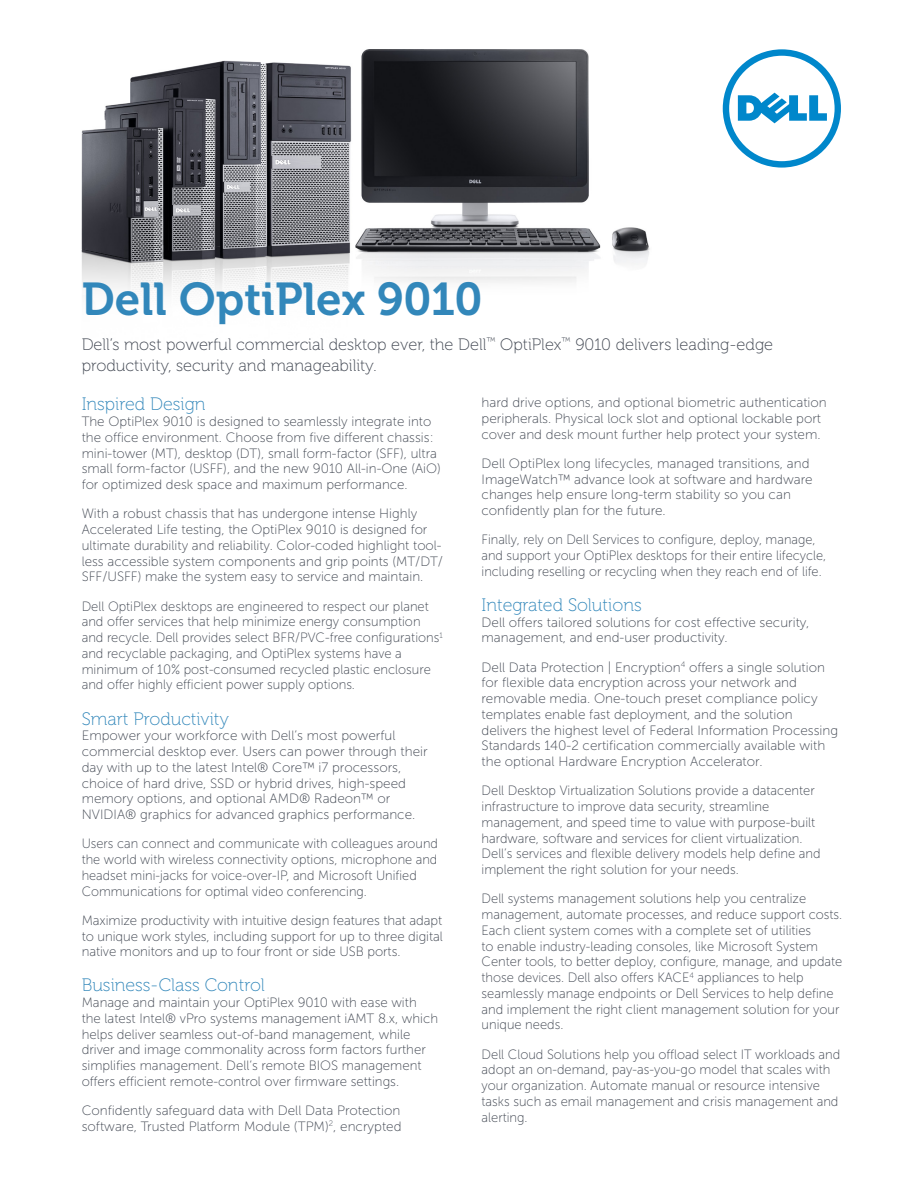
<style>
.page{position:relative;width:918px;height:1188px;background:#fff}
.page>*{position:absolute;margin:0;border:0;box-sizing:border-box;transform-origin:0 0}
.t1{font:45.9px "Museo For Dell 700";color:#3287ba}
.t2{font:18px "Museo For Dell 100";color:#3287ba}
.t3{font:16.5px/21px "Museo For Dell 100";color:#3e444f}
.t4{font:13.5px/15.8px "Museo Sans For Dell 100";color:#3e444f}
.t5{font:13.5px/15.8px "Museo Sans For Dell 100";color:#3e444f;scale:.96 1}
.t6{font:13.5px/15.8px "Museo Sans For Dell 100";color:#3e444f;scale:.95 1}
</style>
<div class="page">
<svg style="left:723px;top:49px;width:118px;height:119px"></svg>
<img style="left:82px;top:49px;width:568px;height:243px">
<p class="t1" style="left:82px;top:274px;width:402px">Dell OptiPlex 9010</p>
<p class="t3" style="left:82px;top:334px;width:693px">Dell’s most powerful commercial desktop ever, the Dell<sup>™</sup> OptiPlex<sup>™</sup> 9010 delivers leading-edge productivity, security and manageability.</p>
<p class="t2" style="left:82px;top:395px;width:125px">Inspired Design</p>
<p class="t4" style="left:82px;top:414px;width:361px">The OptiPlex 9010 is designed to seamlessly integrate into the office environment. Choose from five different chassis: mini-tower (MT), desktop (DT), small form-factor (SFF), ultra small form-factor (USFF), and the new 9010 All-in-One (AiO) for optimized desk space and maximum performance.</p>
<p class="t4" style="left:82px;top:506px;width:363px">With a robust chassis that has undergone intense Highly Accelerated Life testing, the OptiPlex 9010 is designed for ultimate durability and reliability. Color-coded highlight tool&shy;less accessible system components and grip points (MT/DT/ SFF/USFF) make the system easy to service and maintain.</p>
<p class="t5" style="left:82px;top:598px;width:378px">Dell OptiPlex desktops are engineered to respect our planet and offer services that help minimize energy consumption and recycle. Dell provides select BFR/PVC-free configurations<sup>1 </sup>and recyclable packaging, and OptiPlex systems have a minimum of 10% post-consumed recycled plastic enclosure and offer highly efficient power supply options.</p>
<p class="t2" style="left:82px;top:709px;width:149px">Smart Productivity</p>
<p class="t4" style="left:82px;top:728px;width:347px">Empower your workforce with Dell’s most powerful commercial desktop ever. Users can power through their day with up to the latest Intel® Core™ i7 processors, choice of hard drive, SSD or hybrid drives, high-speed memory options, and optional AMD® Radeon™ or NVIDIA® graphics for advanced graphics performance.</p>
<p class="t6" style="left:82px;top:836px;width:377px">Users can connect and communicate with colleagues around the world with wireless connectivity options, microphone and headset mini-jacks for voice-over-IP, and Microsoft Unified Communications for optimal video conferencing.</p>
<p class="t4" style="left:82px;top:912px;width:363px;text-align:justify">Maximize productivity with intuitive design features that adapt to unique work styles, including support for up to three digital native monitors and up to four front or side USB ports.</p>
<p class="t2" style="left:82px;top:976px;width:185px">Business-Class Control</p>
<p class="t4" style="left:82px;top:995px;width:358px">Manage and maintain your OptiPlex 9010 with ease with the latest Intel® vPro systems management iAMT 8.x, which helps deliver seamless out-of-band management, while driver and image commonality across form factors further simplifies management. Dell‘s remote BIOS management offers efficient remote-control over firmware settings.</p>
<p class="t4" style="left:82px;top:1103px;width:321px">Confidently safeguard data with Dell Data Protection software, Trusted Platform Module (TPM)<sup>2</sup>, encrypted</p>
<p class="t4" style="left:482px;top:395px;width:347px">hard drive options, and optional biometric authentication peripherals. Physical lock slot and optional lockable port cover and desk mount further help protect your system.</p>
<p class="t4" style="left:482px;top:455px;width:333px">Dell OptiPlex long lifecycles, managed transitions, and ImageWatch™ advance look at software and hardware changes help ensure long-term stability so you can confidently plan for the future.</p>
<p class="t6" style="left:482px;top:532px;width:365px">Finally, rely on Dell Services to configure, deploy, manage, and support your OptiPlex desktops for their entire lifecycle, including reselling or recycling when they reach end of life.</p>
<p class="t2" style="left:482px;top:595px;width:162px">Integrated Solutions</p>
<p class="t4" style="left:482px;top:614px;width:329px">Dell offers tailored solutions for cost effective security, management, and end-user productivity.</p>
<p class="t4" style="left:482px;top:659px;width:358px">Dell Data Protection | Encryption<sup>4</sup> offers a single solution for flexible data encryption across your network and removable media. One-touch preset compliance policy templates enable fast deployment, and the solution delivers the highest level of Federal Information Processing Standards 140-2 certification commercially available with the optional Hardware Encryption Accelerator.</p>
<p class="t5" style="left:482px;top:783px;width:355px">Dell Desktop Virtualization Solutions provide a datacenter infrastructure to improve data security, streamline management, and speed time to value with purpose-built hardware, software and services for client virtualization.<br>Dell’s services and flexible delivery models help define and implement the right solution for your needs.</p>
<p class="t5" style="left:482px;top:891px;width:377px">Dell systems management solutions help you centralize management, automate processes, and reduce support costs.<br>Each client system comes with a complete set of utilities<br>to enable industry-leading consoles, like Microsoft System Center tools, to better deploy, configure, manage, and update those devices. Dell also offers KACE<sup>4</sup> appliances to help seamlessly manage endpoints or Dell Services to help define and implement the right client management solution for your unique needs.</p>
<p class="t5" style="left:482px;top:1046px;width:375px">Dell Cloud Solutions help you offload select IT workloads and adopt an on-demand, pay-as-you-go model that scales with your organization. Automate manual or resource intensive tasks such as email management and crisis management and alerting.</p>
</div>
